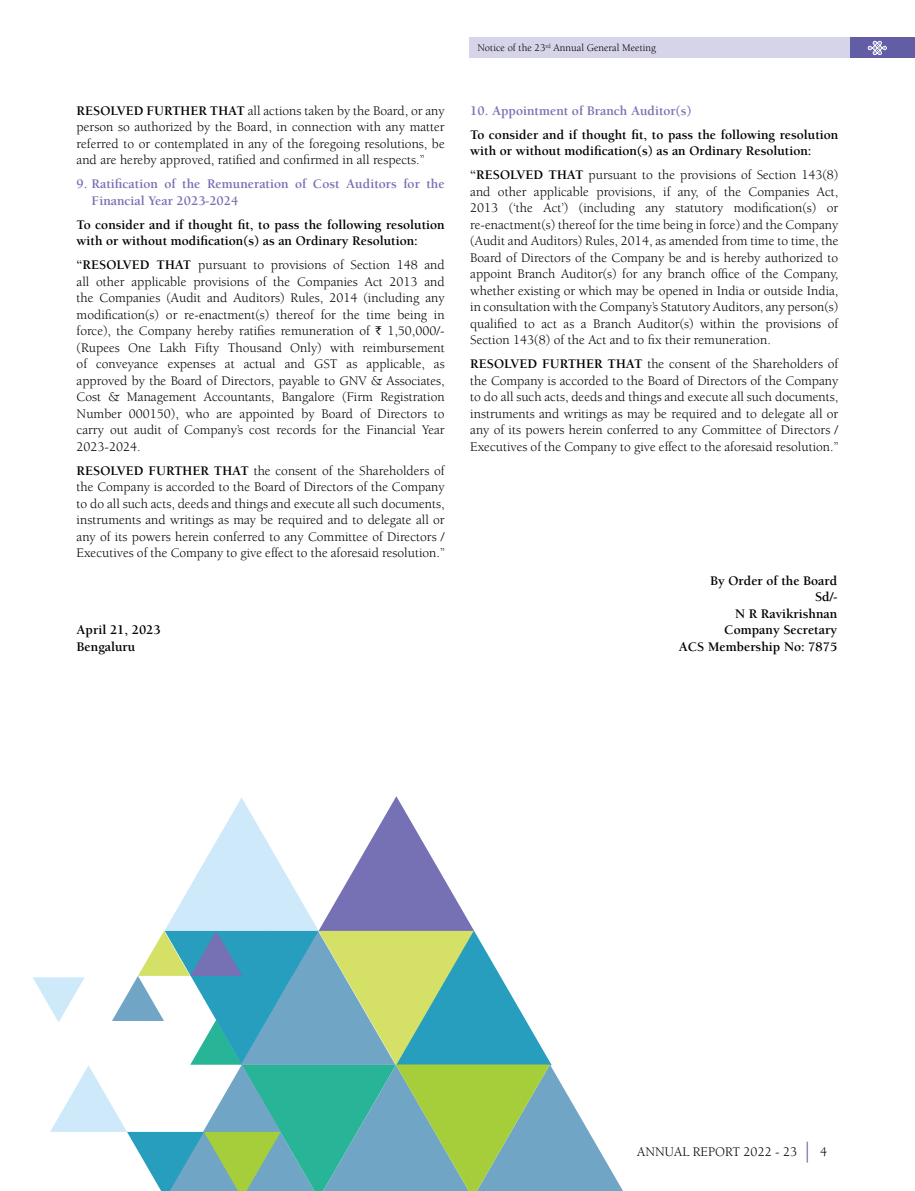
<style>
.page{position:relative;width:915px;height:1191px;background:#fff}
.page>*{position:absolute;margin:0;border:0;box-sizing:border-box;transform-origin:0 0}
.t1{font:13.5px/16.5px "Berkeley Std";color:#000;text-align:justify}
.t2{font:700 13.5px/16.5px "Berkeley Std";color:#000}
.t3{font:700 13.5px/16.5px "Berkeley Std";color:#7670b4}
.t4{font:10.5px "Berkeley Std";color:#000}
.s1{font-weight:700}
.s2{font-family:"Rupee Foradian";font-size:12px}
</style>
<div class="page">
<svg style="left:33px;top:796px;width:589px;height:395px"></svg>
<div style="left:469px;top:38px;width:445px;height:20px;background:#d6d4e8"></div>
<svg style="left:806px;top:1141px;width:1px;height:21px"></svg>
<div style="left:850px;top:38px;width:64px;height:20px;background:#625da4"></div>
<svg style="left:867px;top:41px;width:19px;height:14px"></svg>
<p class="t1" style="left:77px;top:102px;width:369px"><span class="s1">RESOLVED FURTHER THAT</span> all actions taken by the Board, or any person so authorized by the Board, in connection with any matter referred to or contemplated in any of the foregoing resolutions, be and are hereby approved, ratified and confirmed in all respects.”</p>
<p class="t3" style="left:92px;top:176px;width:354px;text-indent:-15px">9. Ratification of the Remuneration of Cost Auditors for the<br>Financial Year 2023-2024</p>
<p class="t2" style="left:77px;top:216px;width:369px">To consider and if thought fit, to pass the following resolution with or without modification(s) as an Ordinary Resolution:</p>
<p class="t1" style="left:77px;top:257px;width:369px"><span class="s1">“RESOLVED THAT</span> pursuant to provisions of Section 148 and all other applicable provisions of the Companies Act 2013 and the Companies (Audit and Auditors) Rules, 2014 (including any modification(s) or re-enactment(s) thereof for the time being in force), the Company hereby ratifies remuneration of <span class="s2">`</span> 1,50,000/- (Rupees One Lakh Fifty Thousand Only) with reimbursement of conveyance expenses at actual and GST as applicable, as approved by the Board of Directors, payable to GNV &amp; Associates, Cost &amp; Management Accountants, Bangalore (Firm Registration Number 000150), who are appointed by Board of Directors to carry out audit of Company’s cost records for the Financial Year 2023-2024.</p>
<p class="t1" style="left:77px;top:462px;width:369px"><span class="s1">RESOLVED FURTHER THAT</span> the consent of the Shareholders of the Company is accorded to the Board of Directors of the Company to do all such acts, deeds and things and execute all such documents, instruments and writings as may be required and to delegate all or any of its powers herein conferred to any Committee of Directors / Executives of the Company to give effect to the aforesaid resolution.”</p>
<p class="t2" style="left:77px;top:622px;width:86px">April 21, 2023<br>Bengaluru</p>
<p class="t4" style="left:477px;top:42px;width:180px">Notice of the 23<sup>rd</sup> Annual General Meeting</p>
<p class="t3" style="left:470px;top:102px;width:223px">10. Appointment of Branch Auditor(s)</p>
<p class="t2" style="left:470px;top:126px;width:369px">To consider and if thought fit, to pass the following resolution with or without modification(s) as an Ordinary Resolution:</p>
<p class="t1" style="left:470px;top:167px;width:369px"><span class="s1">“RESOLVED THAT</span> pursuant to the provisions of Section 143(8) and other applicable provisions, if any, of the Companies Act, 2013 (‘the Act’) (including any statutory modification(s) or re-enactment(s) thereof for the time being in force) and the Company (Audit and Auditors) Rules, 2014, as amended from time to time, the Board of Directors of the Company be and is hereby authorized to appoint Branch Auditor(s) for any branch office of the Company, whether existing or which may be opened in India or outside India, in consultation with the Company’s Statutory Auditors, any person(s) qualified to act as a Branch Auditor(s) within the provisions of Section 143(8) of the Act and to fix their remuneration.</p>
<p class="t1" style="left:470px;top:356px;width:369px"><span class="s1">RESOLVED FURTHER THAT</span> the consent of the Shareholders of the Company is accorded to the Board of Directors of the Company to do all such acts, deeds and things and execute all such documents, instruments and writings as may be required and to delegate all or any of its powers herein conferred to any Committee of Directors / Executives of the Company to give effect to the aforesaid resolution.”</p>
<p class="t2" style="left:678px;top:572px;width:160px;text-align:right">By Order of the Board<br>Sd/-<br>N R Ravikrishnan<br>Company Secretary<br>ACS Membership No: 7875</p>
<p class="t1" style="left:637px;top:1143px;width:161px">ANNUAL REPORT 2022 - 23</p>
<p class="t1" style="left:820px;top:1143px;width:9px">4</p>
</div>
